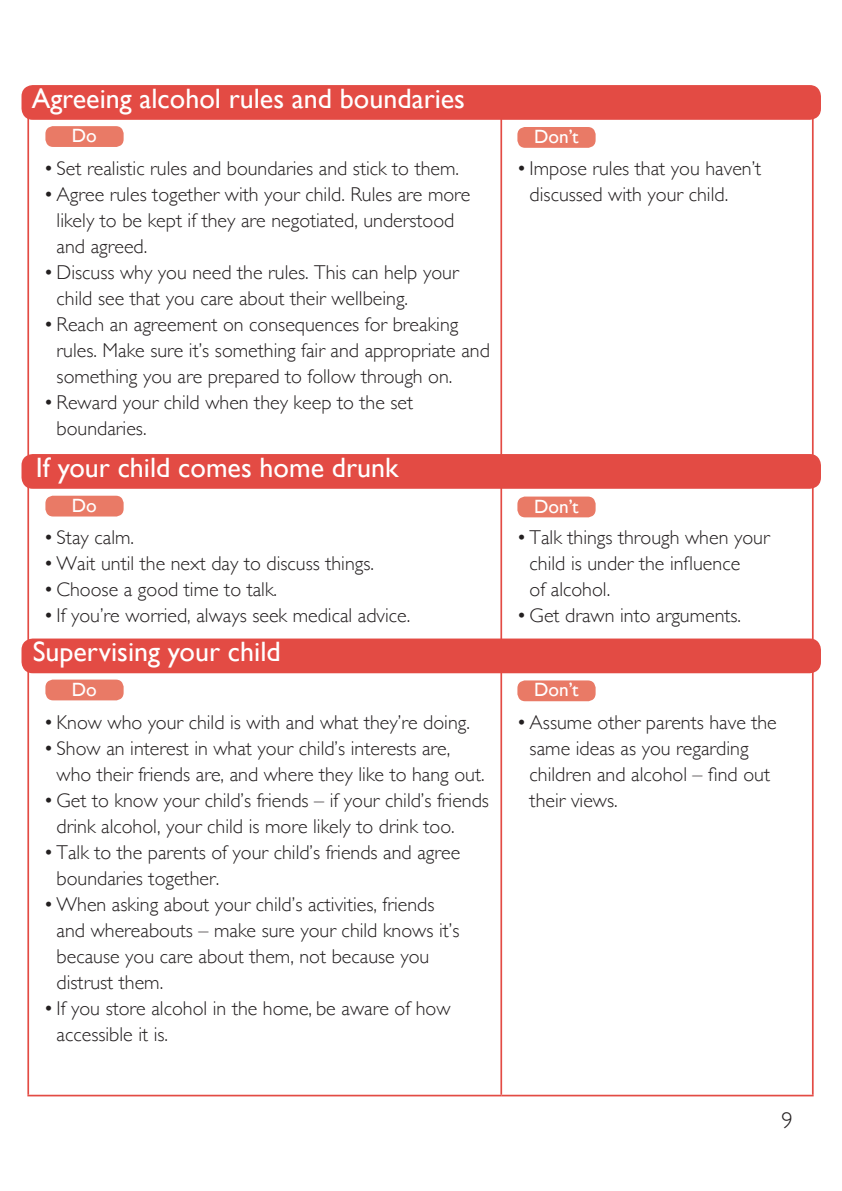
<style>
.page{position:relative;width:842px;height:1191px;background:#fff}
.page>*{position:absolute;margin:0;border:0;box-sizing:border-box;transform-origin:0 0}
.t1{font:28px "Gill Sans";color:#fff}
.t2{font:300 23px "Gill Sans";color:#231f20}
.t3{font:300 20px/26px "Gill Sans";color:#231f20}
.t4{font:19.2px "Gill Sans";color:#fff}
.s1{font-weight:400}
</style>
<div class="page">
<hr style="left:27px;top:89px;width:2px;height:366px;background:#e34b44">
<hr style="left:500px;top:89px;width:2px;height:366px;background:#e34b44">
<hr style="left:812px;top:89px;width:2px;height:366px;background:#e34b44">
<hr style="left:27px;top:455px;width:474px;height:2px;background:#e34b44">
<hr style="left:27px;top:457px;width:2px;height:183px;background:#e34b44">
<hr style="left:500px;top:457px;width:2px;height:183px;background:#e34b44">
<hr style="left:812px;top:457px;width:2px;height:183px;background:#e34b44">
<hr style="left:27px;top:642px;width:2px;height:452px;background:#e34b44">
<hr style="left:500px;top:642px;width:2px;height:452px;background:#e34b44">
<hr style="left:812px;top:642px;width:2px;height:452px;background:#e34b44">
<hr style="left:27px;top:1094px;width:474px;height:2px;background:#e34b44">
<hr style="left:501px;top:1094px;width:313px;height:2px;background:#e34b44">
<div style="left:22px;top:454px;width:799px;height:35px;background:#e34b44;border-radius:11px"></div>
<div style="left:22px;top:638px;width:799px;height:35px;background:#e34b44;border-radius:11px"></div>
<div style="left:22px;top:85px;width:799px;height:35px;background:#e34b44;border-radius:11px"></div>
<div style="left:45px;top:126px;width:79px;height:21px;background:#e97a66;border-radius:8px"></div>
<div style="left:517px;top:127px;width:79px;height:21px;background:#e97a66;border-radius:8px"></div>
<div style="left:45px;top:496px;width:79px;height:20px;background:#e97a66;border-radius:8px"></div>
<div style="left:517px;top:496px;width:79px;height:21px;background:#e97a66;border-radius:8px"></div>
<div style="left:45px;top:679px;width:79px;height:21px;background:#e97a66;border-radius:8px"></div>
<div style="left:517px;top:680px;width:79px;height:21px;background:#e97a66;border-radius:8px"></div>
<p class="t1" style="left:32px;top:82px;width:435px">Agreeing alcohol rules and boundaries</p>
<p class="t4" style="left:72px;top:124px;width:27px">Do</p>
<p class="t4" style="left:534px;top:125px;width:46px">Don’t</p>
<p class="t3" style="left:45px;top:155px;width:415px"><span class="s1">•</span> Set realistic rules and boundaries and stick to them.</p>
<p class="t3" style="left:57px;top:181px;width:415px;text-indent:-11px"><span class="s1">•</span> Agree rules together with your child. Rules are more likely to be kept if they are negotiated, understood and agreed.</p>
<p class="t3" style="left:57px;top:259px;width:404px;text-indent:-11px"><span class="s1">•</span> Discuss why you need the rules. This can help your child see that you care about their wellbeing.</p>
<p class="t3" style="left:57px;top:311px;width:435px;text-indent:-11px"><span class="s1">•</span> Reach an agreement on consequences for breaking rules. Make sure it’s something fair and appropriate and something you are prepared to follow through on.</p>
<p class="t3" style="left:57px;top:389px;width:358px;text-indent:-11px"><span class="s1">•</span> Reward your child when they keep to the set boundaries.</p>
<p class="t1" style="left:36px;top:451px;width:364px">If your child comes home drunk</p>
<p class="t3" style="left:530px;top:155px;width:233px;text-indent:-11px"><span class="s1">•</span> Impose rules that you haven’t discussed with your child.</p>
<p class="t4" style="left:72px;top:494px;width:27px">Do</p>
<p class="t4" style="left:534px;top:495px;width:46px">Don’t</p>
<p class="t3" style="left:45px;top:523px;width:90px"><span class="s1">•</span> Stay calm.</p>
<p class="t3" style="left:45px;top:549px;width:330px"><span class="s1">•</span> Wait until the next day to discuss things.</p>
<p class="t3" style="left:45px;top:575px;width:233px"><span class="s1">•</span> Choose a good time to talk.</p>
<p class="t3" style="left:45px;top:601px;width:367px"><span class="s1">•</span> If you’re worried, always seek medical advice.</p>
<p class="t1" style="left:33px;top:635px;width:250px">Supervising your child</p>
<p class="t3" style="left:530px;top:523px;width:242px;text-indent:-11px"><span class="s1">•</span> Talk things through when your child is under the influence<br>of alcohol.</p>
<p class="t3" style="left:518px;top:601px;width:224px"><span class="s1">•</span> Get drawn into arguments.</p>
<p class="t4" style="left:72px;top:678px;width:27px">Do</p>
<p class="t4" style="left:534px;top:678px;width:46px">Don’t</p>
<p class="t3" style="left:45px;top:708px;width:426px"><span class="s1">•</span> Know who your child is with and what they’re doing.</p>
<p class="t3" style="left:57px;top:734px;width:429px;text-indent:-11px"><span class="s1">•</span> Show an interest in what your child’s interests are, who their friends are, and where they like to hang out.</p>
<p class="t3" style="left:57px;top:786px;width:434px;text-indent:-11px"><span class="s1">•</span> Get to know your child’s friends – if your child’s friends drink alcohol, your child is more likely to drink too.</p>
<p class="t3" style="left:57px;top:838px;width:405px;text-indent:-11px"><span class="s1">•</span> Talk to the parents of your child’s friends and agree boundaries together.</p>
<p class="t3" style="left:57px;top:890px;width:404px;text-indent:-11px"><span class="s1">•</span> When asking about your child’s activities, friends and whereabouts – make sure your child knows it’s because you care about them, not because you distrust them.</p>
<p class="t3" style="left:57px;top:994px;width:395px;text-indent:-11px"><span class="s1">•</span> If you store alcohol in the home, be aware of how accessible it is.</p>
<p class="t3" style="left:530px;top:708px;width:249px;text-indent:-11px"><span class="s1">•</span> Assume other parents have the same ideas as you regarding children and alcohol – find out their views.</p>
<p class="t2" style="left:781px;top:1102px;width:13px">9</p>
</div>
